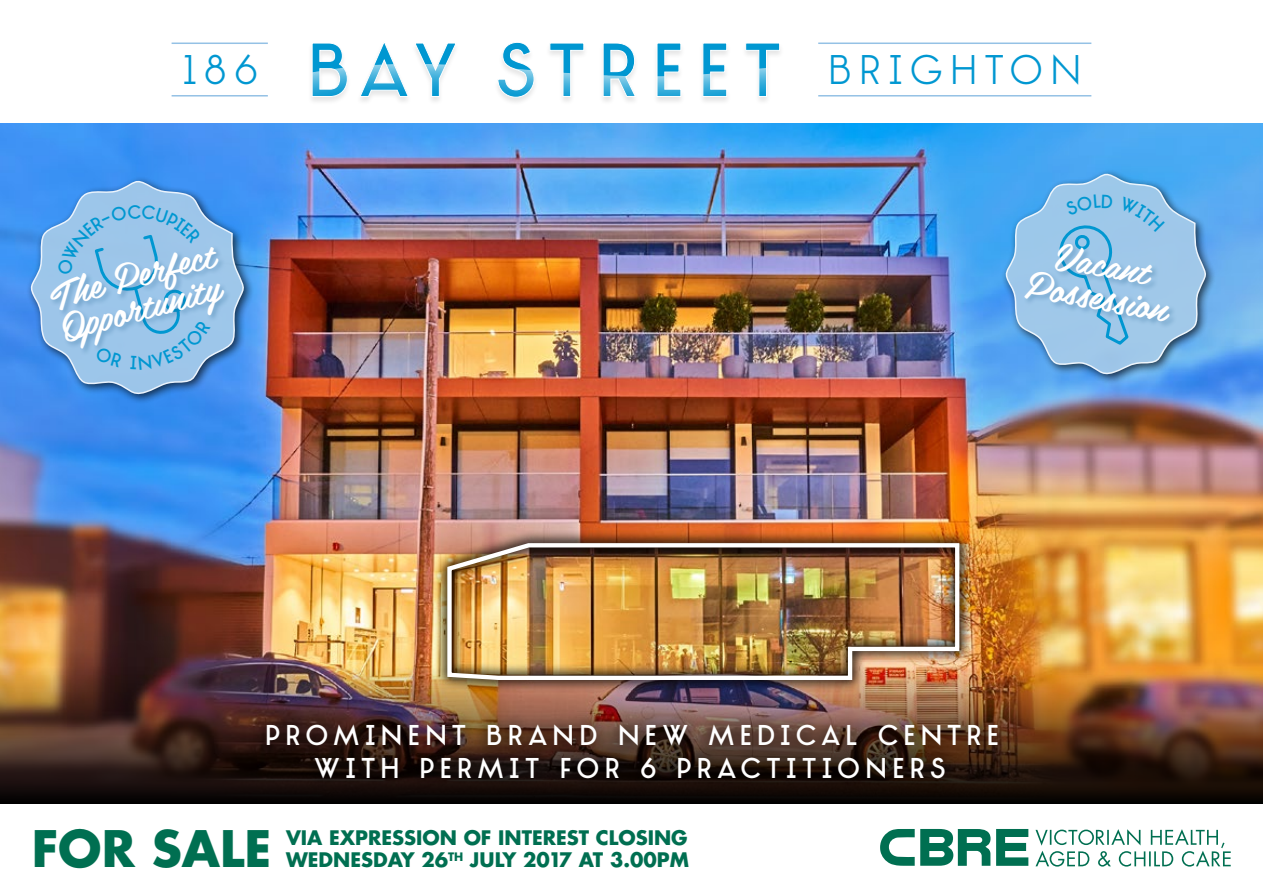
<style>
.page{position:relative;width:1263px;height:893px;background:#fff}
.page>*{position:absolute;margin:0;border:0;box-sizing:border-box;transform-origin:0 0}
.t1{font:700 49.05px "Futura";color:#006f51}
.t2{font:300 39px "TJ Evolette A";letter-spacing:.2em;color:#0097d1}
.t3{font:37.5px/33px "Belinda";color:#fff;text-align:center}
.t4{font:700 27px/33px "TJ Evolette A";letter-spacing:.205em;color:#fff;text-align:center}
.t5{font:700 19.5px/22.5px "Futura";color:#006f51}
</style>
<div class="page">
<img style="left:0;top:123px;width:1263px;height:544px">
<svg style="left:880px;top:829px;width:351px;height:38px"></svg>
<div style="left:307px;top:41px;width:477px;height:65px;background:#000;opacity:.1"></div>
<svg style="left:311px;top:41px;width:469px;height:57px"></svg>
<hr style="left:172px;top:43px;width:96px;height:1px;background:#94c1e5">
<hr style="left:172px;top:95px;width:96px;height:2px;background:#94c1e5">
<hr style="left:818px;top:43px;width:273px;height:1px;background:#94c1e5">
<hr style="left:818px;top:95px;width:273px;height:2px;background:#94c1e5">
<img style="left:0;top:667px;width:1263px;height:137px">
<svg style="left:253px;top:711px;width:758px;height:81px;background:#3b251c"></svg>
<div style="left:1001px;top:169px;width:216px;height:216px;background:#000;opacity:.75"></div>
<div style="left:26px;top:176px;width:229px;height:229px;background:#000;opacity:.75"></div>
<svg style="left:28px;top:175px;width:218px;height:222px;background:#5b9de7"></svg>
<div style="left:49px;top:245px;width:182px;height:112px;background:#145887;opacity:.3"></div>
<img style="left:434px;top:530px;width:538px;height:163px">
<img style="left:444px;top:541px;width:517px;height:141px">
<svg style="left:1003px;top:168px;width:205px;height:209px;background:#80b8e5"></svg>
<svg style="left:57px;top:205px;width:154px;height:165px;background:#90bee4"></svg>
<h2 class="t2" style="left:182px;top:47px;width:77px">186</h2>
<h2 class="t2" style="left:829px;top:47px;width:253px">BRIGHTON</h2>
<h3 class="t3" style="left:46px;top:280px;width:170px;text-align:left;rotate:-15deg">The Perfect<br>Opportunity</h3>
<h3 class="t3" style="left:1036px;top:232px;width:145px;rotate:11deg">Vacant<br>Possession</h3>
<h3 class="t4" style="left:265px;top:719px;width:735px">PROMINENT BRAND NEW MEDICAL CENTRE<br>WITH PERMIT FOR 6 PRACTITIONERS</h3>
<h1 class="t1" style="left:32px;top:816px;width:241px">FOR SALE</h1>
<p class="t5" style="left:286px;top:826px;width:404px">VIA EXPRESSION OF INTEREST CLOSING<br>WEDNESDAY 26<sup>TH</sup> JULY 2017 AT 3.00PM</p>
</div>
